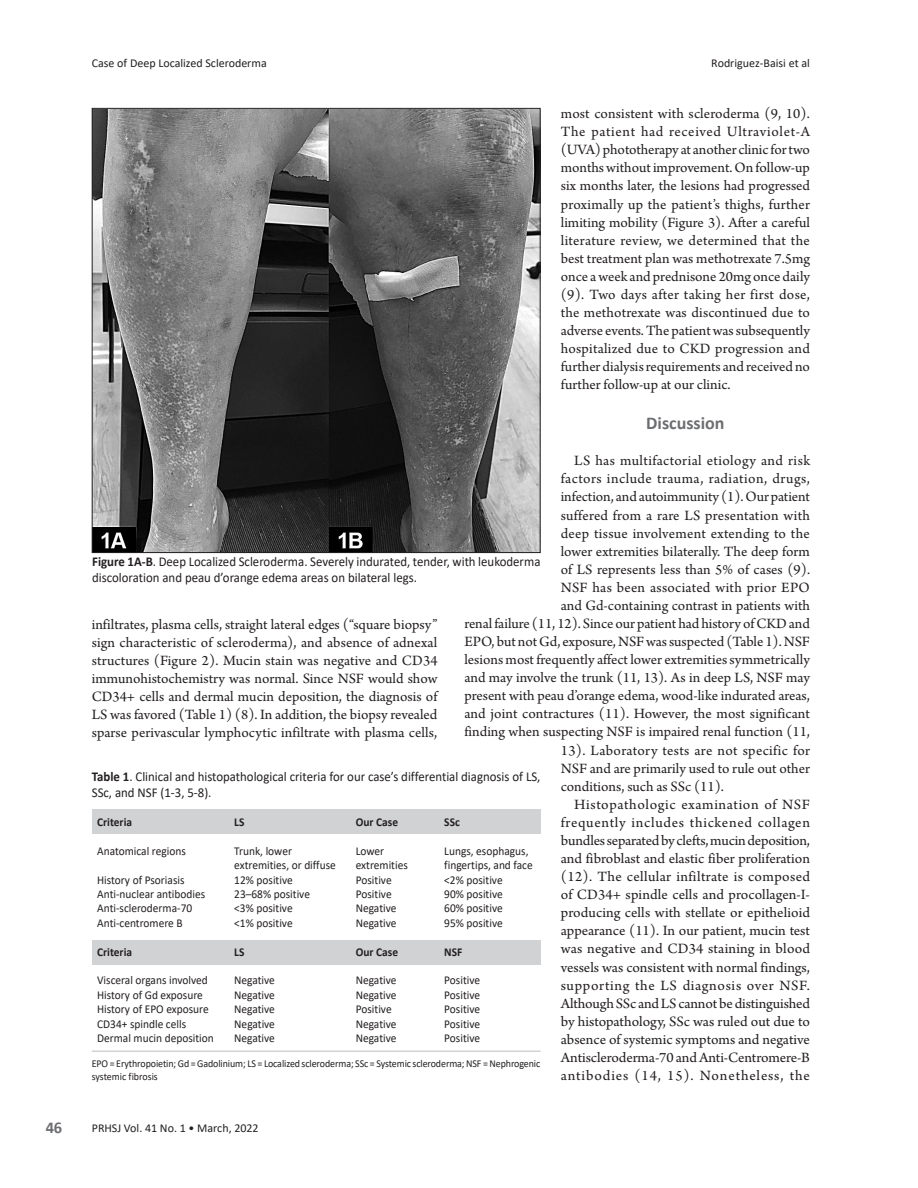
<style>
.page{position:relative;width:918px;height:1188px;background:#fff}
.page>*{position:absolute;margin:0;border:0;box-sizing:border-box;transform-origin:0 0}
.Article_Subtitle{font:700 18px "Calibri";color:#6c6d70}
.t1{font:700 16.5px "Calibri";color:#6c6d70}
.Article_Text{font:15px/18.1px "Arno Pro";color:#231f20;text-align:justify}
.Article_Text-2{font:15px "Arno Pro";letter-spacing:.025em;color:#231f20}
.Article_Text-3{font:15px "Arno Pro";letter-spacing:.03em;color:#231f20}
.Article_Text-4{font:15px "Arno Pro";letter-spacing:.02em;color:#231f20}
.Figures_and_tables{font:13.5px/16.2px "Calibri";color:#231f20;scale:.95 1}
.Figures_and_tables-2{font:12px "Calibri";color:#231f20;scale:.95 1}
.Figures_and_tables-3{font:12px "Calibri";color:#231f20}
.Figures_and_tables-4{font:700 12px "Calibri";color:#231f20;scale:.95 1}
.Figures_and_tables-5{font:10.5px/12.6px "Calibri";letter-spacing:-.01em;color:#231f20;scale:.95 1}
.s1{font-weight:700}
</style>
<div class="page">
<img style="left:94px;top:110px;width:445px;height:441px">
<div style="left:92px;top:809px;width:449px;height:25px;background:#d1d2d4"></div>
<div style="left:92px;top:940px;width:449px;height:25px;background:#d1d2d4"></div>
<hr style="left:92px;top:1051px;width:449px;height:1px;background:#d1d2d4">
<p class="Figures_and_tables-3" style="left:92px;top:55px;width:177px">Case of Deep Localized Scleroderma</p>
<p class="Figures_and_tables-3" style="left:711px;top:55px;width:100px">Rodriguez-Baisi et al</p>
<p class="Article_Text" style="left:561px;top:105px;width:251px">most consistent with scleroderma (9, 10).<br>The patient had received Ultraviolet-A (UVA) phototherapy at another clinic for two months without improvement. On follow-up six months later, the lesions had progressed proximally up the patient’s thighs, further limiting mobility (Figure 3). After a careful literature review, we determined that the best treatment plan was methotrexate 7.5mg once a week and prednisone 20mg once daily (9). Two days after taking her first dose, the methotrexate was discontinued due to adverse events. The patient was subsequently hospitalized due to CKD progression and further dialysis requirements and received no further follow-up at our clinic.</p>
<p class="Article_Subtitle" style="left:646px;top:410px;width:80px">Discussion</p>
<p class="Article_Text-2" style="left:574px;top:452px;width:237px">LS has multifactorial etiology and risk</p>
<p class="Article_Text-3" style="left:561px;top:470px;width:251px">factors include trauma, radiation, drugs,</p>
<p class="Article_Text" style="left:561px;top:489px;width:251px">infection, and autoimmunity (1). Our patient</p>
<p class="Article_Text" style="left:561px;top:507px;width:251px">suffered from a rare LS presentation with</p>
<p class="Article_Text" style="left:561px;top:525px;width:251px">deep tissue involvement extending to the</p>
<p class="Article_Text" style="left:561px;top:543px;width:251px">lower extremities bilaterally. The deep form</p>
<p class="Article_Text" style="left:561px;top:561px;width:251px">of LS represents less than 5% of cases (9).</p>
<p class="Article_Text-4" style="left:561px;top:579px;width:251px">NSF has been associated with prior EPO</p>
<p class="Article_Text" style="left:561px;top:597px;width:251px">and Gd-containing contrast in patients with</p>
<p class="Article_Text" style="left:464px;top:615px;width:347px">renal failure (11, 12). Since our patient had history of CKD and</p>
<p class="Article_Text" style="left:464px;top:633px;width:347px">EPO, but not Gd, exposure, NSF was suspected (Table 1). NSF</p>
<p class="Article_Text" style="left:464px;top:651px;width:347px">lesions most frequently affect lower extremities symmetrically</p>
<p class="Article_Text" style="left:464px;top:669px;width:347px">and may involve the trunk (11, 13). As in deep LS, NSF may</p>
<p class="Article_Text" style="left:464px;top:688px;width:347px">present with peau d’orange edema, wood-like indurated areas,</p>
<p class="Article_Text" style="left:464px;top:706px;width:347px">and joint contractures (11). However, the most significant</p>
<p class="Article_Text" style="left:464px;top:724px;width:347px">finding when suspecting NSF is impaired renal function (11,</p>
<p class="Article_Text-2" style="left:561px;top:741px;width:251px">13). Laboratory tests are not specific for</p>
<p class="Article_Text" style="left:561px;top:760px;width:251px">NSF and are primarily used to rule out other</p>
<p class="Article_Text" style="left:561px;top:778px;width:165px">conditions, such as SSc (11).</p>
<p class="Article_Text" style="left:561px;top:796px;width:251px;text-indent:14px">Histopathologic examination of NSF frequently includes thickened collagen bundles separated by clefts, mucin deposition, and fibroblast and elastic fiber proliferation (12). The cellular infiltrate is composed of CD34+ spindle cells and procollagen-I&shy;producing cells with stellate or epithelioid appearance (11). In our patient, mucin test was negative and CD34 staining in blood vessels was consistent with normal findings, supporting the LS diagnosis over NSF.<br>Although SSc and LS cannot be distinguished by histopathology, SSc was ruled out due to absence of systemic symptoms and negative Antiscleroderma-70 and Anti-Centromere-B antibodies (14, 15). Nonetheless, the</p>
<p class="Figures_and_tables" style="left:92px;top:553px;width:473px"><span class="s1">Figure 1A-B</span>. Deep Localized Scleroderma. Severely indurated, tender, with leukoderma discoloration and peau d’orange edema areas on bilateral legs.</p>
<p class="Article_Text" style="left:92px;top:616px;width:347px">infiltrates, plasma cells, straight lateral edges (“square biopsy” sign characteristic of scleroderma), and absence of adnexal structures (Figure 2). Mucin stain was negative and CD34 immunohistochemistry was normal. Since NSF would show CD34+ cells and dermal mucin deposition, the diagnosis of LS was favored (Table 1) (8). In addition, the biopsy revealed sparse perivascular lymphocytic infiltrate with plasma cells,</p>
<p class="Figures_and_tables" style="left:92px;top:768px;width:474px"><span class="s1">Table 1</span>. Clinical and histopathological criteria for our case’s differential diagnosis of LS,<br>SSc, and NSF (1-3, 5-8).</p>
<p class="Figures_and_tables-4" style="left:97px;top:814px;width:38px">Criteria</p>
<p class="Figures_and_tables-4" style="left:234px;top:814px;width:12px">LS</p>
<p class="Figures_and_tables-4" style="left:356px;top:814px;width:46px">Our Case</p>
<p class="Figures_and_tables-4" style="left:444px;top:814px;width:18px">SSc</p>
<p class="Figures_and_tables-2" style="left:97px;top:842px;width:95px">Anatomical regions</p>
<p class="Figures_and_tables-2" style="left:234px;top:842px;width:62px">Trunk, lower</p>
<p class="Figures_and_tables-2" style="left:356px;top:842px;width:31px">Lower</p>
<p class="Figures_and_tables-2" style="left:444px;top:842px;width:90px">Lungs, esophagus,</p>
<p class="Figures_and_tables-2" style="left:234px;top:857px;width:108px">extremities, or diffuse</p>
<p class="Figures_and_tables-2" style="left:356px;top:857px;width:56px">extremities</p>
<p class="Figures_and_tables-2" style="left:444px;top:857px;width:95px">fingertips, and face</p>
<p class="Figures_and_tables-2" style="left:97px;top:871px;width:93px">History of Psoriasis</p>
<p class="Figures_and_tables-2" style="left:234px;top:871px;width:63px">12% positive</p>
<p class="Figures_and_tables-2" style="left:356px;top:871px;width:39px">Positive</p>
<p class="Figures_and_tables-2" style="left:444px;top:871px;width:63px">&lt;2% positive</p>
<p class="Figures_and_tables-2" style="left:97px;top:886px;width:115px">Anti-nuclear antibodies</p>
<p class="Figures_and_tables-2" style="left:234px;top:886px;width:81px">23–68% positive</p>
<p class="Figures_and_tables-2" style="left:356px;top:886px;width:39px">Positive</p>
<p class="Figures_and_tables-2" style="left:444px;top:886px;width:63px">90% positive</p>
<p class="Figures_and_tables-2" style="left:97px;top:900px;width:102px">Anti-scleroderma-70</p>
<p class="Figures_and_tables-2" style="left:234px;top:900px;width:63px">&lt;3% positive</p>
<p class="Figures_and_tables-2" style="left:356px;top:900px;width:44px">Negative</p>
<p class="Figures_and_tables-2" style="left:444px;top:900px;width:63px">60% positive</p>
<p class="Figures_and_tables-2" style="left:97px;top:914px;width:91px">Anti-centromere B</p>
<p class="Figures_and_tables-2" style="left:234px;top:914px;width:63px">&lt;1% positive</p>
<p class="Figures_and_tables-2" style="left:356px;top:914px;width:44px">Negative</p>
<p class="Figures_and_tables-2" style="left:444px;top:914px;width:63px">95% positive</p>
<p class="Figures_and_tables-4" style="left:97px;top:943px;width:38px">Criteria</p>
<p class="Figures_and_tables-4" style="left:234px;top:943px;width:12px">LS</p>
<p class="Figures_and_tables-4" style="left:356px;top:943px;width:46px">Our Case</p>
<p class="Figures_and_tables-4" style="left:444px;top:943px;width:21px">NSF</p>
<p class="Figures_and_tables-2" style="left:97px;top:972px;width:118px">Visceral organs involved</p>
<p class="Figures_and_tables-2" style="left:234px;top:972px;width:44px">Negative</p>
<p class="Figures_and_tables-2" style="left:356px;top:972px;width:44px">Negative</p>
<p class="Figures_and_tables-2" style="left:444px;top:972px;width:39px">Positive</p>
<p class="Figures_and_tables-2" style="left:97px;top:986px;width:113px">History of Gd exposure</p>
<p class="Figures_and_tables-2" style="left:234px;top:986px;width:44px">Negative</p>
<p class="Figures_and_tables-2" style="left:356px;top:986px;width:44px">Negative</p>
<p class="Figures_and_tables-2" style="left:444px;top:986px;width:39px">Positive</p>
<p class="Figures_and_tables-2" style="left:97px;top:1001px;width:119px">History of EPO exposure</p>
<p class="Figures_and_tables-2" style="left:234px;top:1001px;width:44px">Negative</p>
<p class="Figures_and_tables-2" style="left:356px;top:1001px;width:39px">Positive</p>
<p class="Figures_and_tables-2" style="left:444px;top:1001px;width:39px">Positive</p>
<p class="Figures_and_tables-2" style="left:97px;top:1015px;width:95px">CD34+ spindle cells</p>
<p class="Figures_and_tables-2" style="left:234px;top:1015px;width:44px">Negative</p>
<p class="Figures_and_tables-2" style="left:356px;top:1015px;width:44px">Negative</p>
<p class="Figures_and_tables-2" style="left:444px;top:1015px;width:39px">Positive</p>
<p class="Figures_and_tables-2" style="left:97px;top:1030px;width:124px">Dermal mucin deposition</p>
<p class="Figures_and_tables-2" style="left:234px;top:1030px;width:44px">Negative</p>
<p class="Figures_and_tables-2" style="left:356px;top:1030px;width:44px">Negative</p>
<p class="Figures_and_tables-2" style="left:444px;top:1030px;width:39px">Positive</p>
<p class="Figures_and_tables-5" style="left:92px;top:1057px;width:474px">EPO = Erythropoietin; Gd = Gadolinium; LS = Localized scleroderma; SSc = Systemic scleroderma; NSF = Nephrogenic systemic fibrosis</p>
<p class="t1" style="left:46px;top:1116px;width:18px">46</p>
<p class="Figures_and_tables-3" style="left:92px;top:1120px;width:168px">PRHSJ Vol. 41 No. 1 • March, 2022</p>
</div>
